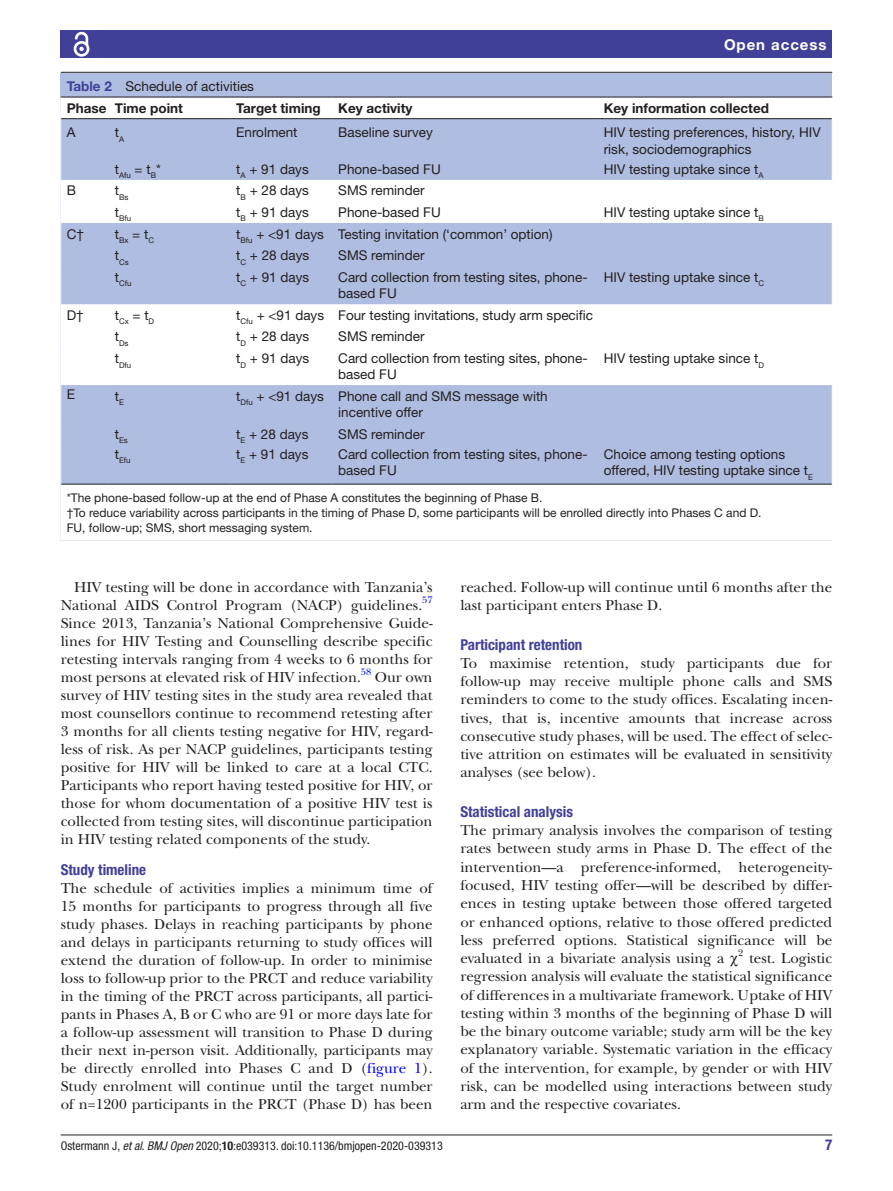
<style>
.page{position:relative;width:893px;height:1191px;background:#fff}
.page>*{position:absolute;margin:0;border:0;box-sizing:border-box;transform-origin:0 0}
.t1{font:15px/18px "New Baskerville";color:#231f20;text-align:justify}
.t2{font:700 condensed 15px "Helvetica Neue LT Std";color:#414099}
.t3{font:700 15px "Helvetica Neue LT Std";letter-spacing:.065em;color:#fff}
.t4{font:13.5px/16.2px "Helvetica Neue LT Std";color:#231f20}
.t5{font:700 13.5px "Helvetica Neue LT Std";color:#231f20}
.t6{font:12px/15px "Helvetica Neue LT Std";color:#231f20}
.t7{font:condensed 12px "Helvetica Neue LT Std";color:#231f20}
.t8{font:9.9px "New Baskerville";color:#00f}
.t9{font:9.9px "New Baskerville";color:#231f20}
.t10{font:7.8px "Helvetica Neue LT Std";color:#231f20}
.s1{font-weight:700;color:#414099}
.s2{font-weight:700}
.s3{color:#00f}
.s4{font-style:italic}
</style>
<div class="page">
<hr style="left:61px;top:1134px;width:771px;height:1px;background:#231f20">
<div style="left:61px;top:31px;width:771px;height:27px;background:#414099"></div>
<svg style="left:73px;top:31px;width:17px;height:26px"></svg>
<div style="left:61px;top:73px;width:771px;height:468px;background:#afbde1"></div>
<hr style="left:61px;top:72px;width:771px;height:1px;background:#231f20">
<div style="left:61px;top:98px;width:771px;height:443px;background:#fff"></div>
<svg style="left:61px;top:119px;width:771px;height:365px"></svg>
<hr style="left:61px;top:97px;width:48px;height:1px;background:#231f20">
<hr style="left:61px;top:118px;width:48px;height:1px;background:#231f20">
<hr style="left:109px;top:97px;width:121px;height:1px;background:#231f20">
<hr style="left:109px;top:118px;width:121px;height:1px;background:#231f20">
<hr style="left:230px;top:97px;width:102px;height:1px;background:#231f20">
<hr style="left:230px;top:118px;width:102px;height:1px;background:#231f20">
<hr style="left:332px;top:97px;width:266px;height:1px;background:#231f20">
<hr style="left:332px;top:118px;width:266px;height:1px;background:#231f20">
<hr style="left:598px;top:97px;width:234px;height:1px;background:#231f20">
<hr style="left:598px;top:118px;width:234px;height:1px;background:#231f20">
<hr style="left:109px;top:484px;width:121px;height:1px;background:#231f20">
<hr style="left:230px;top:484px;width:102px;height:1px;background:#231f20">
<hr style="left:332px;top:484px;width:266px;height:1px;background:#231f20">
<hr style="left:598px;top:484px;width:234px;height:1px;background:#231f20">
<hr style="left:61px;top:484px;width:48px;height:1px;background:#231f20">
<svg style="left:60px;top:97px;width:1px;height:22px"></svg>
<svg style="left:60px;top:158px;width:1px;height:108px"></svg>
<svg style="left:60px;top:304px;width:1px;height:43px"></svg>
<svg style="left:60px;top:423px;width:1px;height:22px"></svg>
<hr style="left:67px;top:501px;width:765px;height:1px;background:#fff">
<hr style="left:67px;top:516px;width:765px;height:1px;background:#fff">
<hr style="left:67px;top:531px;width:765px;height:1px;background:#fff">
<p class="t3" style="left:724px;top:35px;width:104px">Open access</p>
<p class="t4" style="left:67px;top:75px;width:189px;line-height:22px"><span class="s1">Table 2</span> Schedule of activities<br><span class="s2">Phase Time point</span></p>
<p class="t5" style="left:236px;top:99px;width:86px">Target timing</p>
<p class="t5" style="left:338px;top:99px;width:76px">Key activity</p>
<p class="t5" style="left:604px;top:99px;width:167px">Key information collected</p>
<p class="t4" style="left:67px;top:124px;width:10px">A</p>
<p class="t4" style="left:115px;top:124px;width:11px">t<sub>A</sub></p>
<p class="t4" style="left:236px;top:124px;width:63px">Enrolment</p>
<p class="t4" style="left:338px;top:124px;width:96px">Baseline survey</p>
<p class="t4" style="left:604px;top:124px;width:218px">HIV testing preferences, history, HIV risk, sociodemographics</p>
<p class="t4" style="left:115px;top:161px;width:48px">t<sub>Afu</sub> = t<sub>B</sub>*</p>
<p class="t4" style="left:236px;top:161px;width:74px">t<sub>A</sub> + 91 days</p>
<p class="t4" style="left:338px;top:161px;width:104px">Phone-based FU</p>
<p class="t4" style="left:604px;top:161px;width:161px">HIV testing uptake since t<sub>A</sub></p>
<p class="t4" style="left:67px;top:182px;width:11px">B</p>
<p class="t10" style="left:115px;top:192px;width:15px"><sup>t</sup>Bs</p>
<p class="t4" style="left:236px;top:182px;width:74px">t<sub>B</sub> + 28 days</p>
<p class="t4" style="left:338px;top:182px;width:88px">SMS reminder</p>
<p class="t10" style="left:115px;top:214px;width:18px"><sup>t</sup>Bfu</p>
<p class="t4" style="left:236px;top:204px;width:74px">t<sub>B</sub> + 91 days</p>
<p class="t4" style="left:338px;top:204px;width:104px">Phone-based FU</p>
<p class="t4" style="left:604px;top:204px;width:161px">HIV testing uptake since t<sub>B</sub></p>
<p class="t4" style="left:67px;top:225px;width:19px">C†</p>
<p class="t4" style="left:115px;top:225px;width:41px">t<sub>Bx</sub> = t<sub>C</sub></p>
<p class="t4" style="left:236px;top:225px;width:318px">t<sub>Bfu</sub> + &lt;91 days Testing invitation (‘common’ option)</p>
<p class="t10" style="left:115px;top:257px;width:15px"><sup>t</sup>Cs</p>
<p class="t4" style="left:236px;top:247px;width:75px">t<sub>C</sub> + 28 days</p>
<p class="t4" style="left:338px;top:247px;width:88px">SMS reminder</p>
<p class="t10" style="left:115px;top:279px;width:18px"><sup>t</sup>Cfu</p>
<p class="t4" style="left:236px;top:269px;width:75px">t<sub>C</sub> + 91 days</p>
<p class="t4" style="left:338px;top:269px;width:251px">Card collection from testing sites, phone&shy;based FU</p>
<p class="t4" style="left:604px;top:269px;width:162px">HIV testing uptake since t<sub>C</sub></p>
<p class="t4" style="left:67px;top:307px;width:19px">D†</p>
<p class="t4" style="left:115px;top:307px;width:41px">t<sub>Cx</sub> = t<sub>D</sub></p>
<p class="t4" style="left:236px;top:307px;width:358px">t<sub>Cfu</sub> + &lt;91 days Four testing invitations, study arm specific</p>
<p class="t10" style="left:115px;top:338px;width:15px"><sup>t</sup>Ds</p>
<p class="t4" style="left:236px;top:328px;width:74px">t<sub>D</sub> + 28 days</p>
<p class="t4" style="left:338px;top:328px;width:88px">SMS reminder</p>
<p class="t10" style="left:115px;top:360px;width:18px"><sup>t</sup>Dfu</p>
<p class="t4" style="left:236px;top:350px;width:74px">t<sub>D</sub> + 91 days</p>
<p class="t4" style="left:338px;top:350px;width:251px">Card collection from testing sites, phone&shy;based FU</p>
<p class="t4" style="left:604px;top:350px;width:162px">HIV testing uptake since t<sub>D</sub></p>
<p class="t4" style="left:67px;top:386px;width:10px">E</p>
<p class="t4" style="left:115px;top:388px;width:11px">t<sub>E</sub></p>
<p class="t4" style="left:338px;top:388px;width:211px;text-indent:-102px">t<sub>Dfu</sub> + &lt;91 days Phone call and SMS message with incentive offer</p>
<p class="t10" style="left:115px;top:436px;width:15px"><sup>t</sup>Es</p>
<p class="t4" style="left:236px;top:426px;width:74px">t<sub>E</sub> + 28 days</p>
<p class="t4" style="left:338px;top:426px;width:88px">SMS reminder</p>
<p class="t10" style="left:115px;top:456px;width:17px"><sup>t</sup>Efu</p>
<p class="t4" style="left:236px;top:446px;width:74px">t<sub>E</sub> + 91 days</p>
<p class="t4" style="left:338px;top:446px;width:251px">Card collection from testing sites, phone&shy;based FU</p>
<p class="t4" style="left:604px;top:446px;width:211px">Choice among testing options offered, HIV testing uptake since t<sub>E</sub></p>
<p class="t6" style="left:67px;top:490px;width:696px">*The phone-based follow-up at the end of Phase A constitutes the beginning of Phase B.<br>†To reduce variability across participants in the timing of Phase D, some participants will be enrolled directly into Phases C and D.<br>FU, follow-up; SMS, short messaging system.</p>
<p class="t1" style="left:61px;top:578px;width:373px;text-indent:14px">HIV testing will be done in accordance with Tanzania’s<br>National AIDS Control Program (NACP) guidelines.</p>
<p class="t8" style="left:422px;top:594px;width:12px">57</p>
<p class="t1" style="left:61px;top:614px;width:373px">Since 2013, Tanzania’s National Comprehensive Guide&shy;lines for HIV Testing and Counselling describe specific retesting intervals ranging from 4 weeks to 6 months for most persons at elevated risk of HIV infection.</p>
<p class="t8" style="left:361px;top:666px;width:12px">58</p>
<p class="t1" style="left:61px;top:668px;width:373px;text-indent:314px">Our own survey of HIV testing sites in the study area revealed that most counsellors continue to recommend retesting after 3 months for all clients testing negative for HIV, regard&shy;less of risk. As per NACP guidelines, participants testing positive for HIV will be linked to care at a local CTC.<br>Participants who report having tested positive for HIV, or those for whom documentation of a positive HIV test is collected from testing sites, will discontinue participation in HIV testing related components of the study.</p>
<p class="t2" style="left:61px;top:861px;width:87px">Study timeline</p>
<p class="t1" style="left:61px;top:879px;width:373px">The schedule of activities implies a minimum time of 15 months for participants to progress through all five study phases. Delays in reaching participants by phone and delays in participants returning to study offices will extend the duration of follow-up. In order to minimise loss to follow-up prior to the PRCT and reduce variability in the timing of the PRCT across participants, all partici&shy;pants in Phases A, B or C who are 91 or more days late for a follow-up assessment will transition to Phase D during their next in-person visit. Additionally, participants may be directly enrolled into Phases C and D (<span class="s3">figure 1</span>).<br>Study enrolment will continue until the target number of n=1200 participants in the PRCT (Phase D) has been</p>
<p class="t1" style="left:460px;top:578px;width:373px">reached. Follow-up will continue until 6 months after the last participant enters Phase D.</p>
<p class="t2" style="left:460px;top:635px;width:124px">Participant retention</p>
<p class="t1" style="left:460px;top:654px;width:373px">To maximise retention, study participants due for follow-up may receive multiple phone calls and SMS reminders to come to the study offices. Escalating incen&shy;tives, that is, incentive amounts that increase across consecutive study phases, will be used. The effect of selec&shy;tive attrition on estimates will be evaluated in sensitivity analyses (see below).</p>
<p class="t2" style="left:460px;top:802px;width:114px">Statistical analysis</p>
<p class="t1" style="left:460px;top:821px;width:373px">The primary analysis involves the comparison of testing rates between study arms in Phase D. The effect of the intervention—a preference-informed, heterogeneity&shy;focused, HIV testing offer—will be described by differ&shy;ences in testing uptake between those offered targeted or enhanced options, relative to those offered predicted less preferred options. Statistical significance will be evaluated in a bivariate analysis using a</p>
<p class="t9" style="left:738px;top:947px;width:7px">2</p>
<p class="t1" style="left:460px;top:949px;width:373px;text-indent:289px">test. Logistic regression analysis will evaluate the statistical significance of differences in a multivariate framework. Uptake of HIV testing within 3 months of the beginning of Phase D will be the binary outcome variable; study arm will be the key explanatory variable. Systematic variation in the efficacy of the intervention, for example, by gender or with HIV risk, can be modelled using interactions between study arm and the respective covariates.</p>
<p class="t7" style="left:61px;top:1138px;width:384px">Ostermann J, <span class="s4">et al</span>. <span class="s4">BMJ Open</span> 2020;<span class="s2">10</span>:e039313. doi:10.1136/bmjopen-2020-039313</p>
<p class="t2" style="left:825px;top:1135px;width:9px">7</p>
</div>
